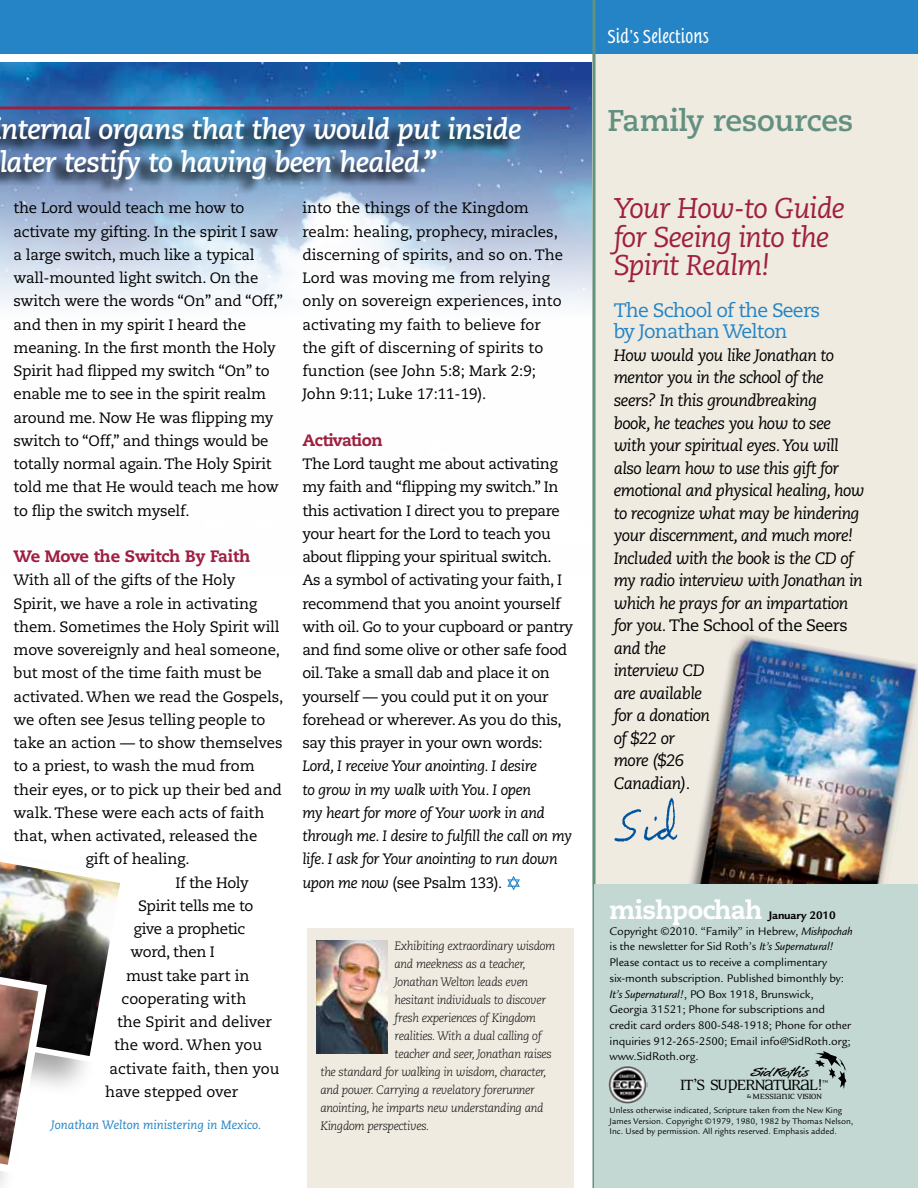
<style>
.page{position:relative;width:918px;height:1188px;background:#fff}
.page>*{position:absolute;margin:0;border:0;box-sizing:border-box;transform-origin:0 0}
.t1{font:700 30px "Caecilia";letter-spacing:-.01em;color:#629081}
.t2{font:italic 700 28.5px/33px "Caecilia";letter-spacing:-.025em;color:#fff}
.t3{font:italic 28.5px/28.5px "Caecilia";letter-spacing:-.025em;color:#9f1f41}
.t4{font:19.5px/21px "Caecilia";letter-spacing:-.04em;color:#2484c6}
.t5{font:19.5px "Tannhauser Plain";letter-spacing:.005em;color:#fff}
.t6{font:16.95px "Eidetic Neo Omni";letter-spacing:-.1em;color:#000}
.t7{font:italic 16.5px/22.5px "Caecilia";letter-spacing:-.03em;color:#000}
.t8{font:800 16.5px "Caecilia";letter-spacing:-.025em;color:#9f1f41}
.t9{font:15px/23.2px "Caecilia";letter-spacing:-.015em;color:#000}
.t10{font:italic 15px/23.2px "Caecilia";letter-spacing:-.025em;color:#000}
.t11{font:13.05px "Pronto";letter-spacing:-.04em;color:#000}
.t12{font:12px/15.8px "Legacy Sans";letter-spacing:-.01em;color:#000}
.t13{font:italic 300 12px "Caecilia";letter-spacing:-.03em;color:#000}
.t14{font:italic 12px "Caecilia";color:#2484c6}
.t15{font:9px/10.5px "Legacy Sans";color:#000}
.t16{font:8.55px "Eidetic Neo Omni";letter-spacing:-.07em;color:#000;scale:1.05 1}
.t17{font:6.6px "Eidetic Neo Omni";color:#000}
.s1{font-style:normal}
.s2{font-family:"Caecilia";font-weight:800;font-size:25.5px;color:#fff}
.s3{font-weight:700}
.s4{font-style:italic}
.s5{font-size:6.45px}
</style>
<div class="page">
<img style="left:0;top:63px;width:592px;height:242px">
<div style="left:593px;top:49px;width:325px;height:837px;background:#efebe1"></div>
<svg style="left:507px;top:876px;width:13px;height:14px"></svg>
<svg style="left:0;top:106px;width:570px;height:4px"></svg>
<div style="left:0;top:0;width:918px;height:54px;background:#2484c6"></div>
<div style="left:307px;top:928px;width:266px;height:260px;background:#efebe1"></div>
<img style="left:317px;top:940px;width:71px;height:113px">
<img style="left:689px;top:634px;width:229px;height:250px">
<svg style="left:592px;top:0;width:4px;height:1188px"></svg>
<div style="left:594px;top:884px;width:324px;height:304px;background:#c3d8d2"></div>
<img style="left:608px;top:1066px;width:40px;height:38px">
<img style="left:614px;top:793px;width:94px;height:66px">
<svg style="left:815px;top:1051px;width:31px;height:38px"></svg>
<img style="left:0;top:862px;width:120px;height:316px">
<svg style="left:0;top:114px;width:517px;height:80px"></svg>
<h2 class="t2" style="left:-1px;top:113px;width:524px">nternal organs that they would put inside later testify to having been healed.”</h2>
<p class="t9" style="left:14px;top:197px;width:271px">the Lord would teach me how to activate my gifting. In the spirit I saw a large switch, much like a typical wall-mounted light switch. On the switch were the words “On” and “Off,” and then in my spirit I heard the meaning. In the first month the Holy Spirit had flipped my switch “On” to enable me to see in the spirit realm around me. Now He was flipping my switch to “Off,” and things would be totally normal again. The Holy Spirit told me that He would teach me how to flip the switch myself.</p>
<p class="t8" style="left:14px;top:546px;width:238px">We Move the Switch By Faith</p>
<p class="t9" style="left:14px;top:569px;width:223px">With all of the gifts of the Holy</p>
<p class="t9" style="left:14px;top:592px;width:245px">Spirit, we have a role in activating</p>
<p class="t9" style="left:14px;top:615px;width:267px">them. Sometimes the Holy Spirit will</p>
<p class="t9" style="left:14px;top:639px;width:268px">move sovereignly and heal someone,</p>
<p class="t9" style="left:14px;top:662px;width:250px">but most of the time faith must be</p>
<p class="t9" style="left:14px;top:685px;width:271px">activated. When we read the Gospels,</p>
<p class="t9" style="left:14px;top:708px;width:253px">we often see Jesus telling people to</p>
<p class="t9" style="left:14px;top:732px;width:270px">take an action — to show themselves</p>
<p class="t9" style="left:14px;top:755px;width:243px">to a priest, to wash the mud from</p>
<p class="t9" style="left:14px;top:778px;width:270px">their eyes, or to pick up their bed and</p>
<p class="t9" style="left:14px;top:801px;width:252px">walk. These were each acts of faith</p>
<p class="t9" style="left:14px;top:825px;width:245px">that, when activated, released the</p>
<p class="t9" style="left:86px;top:848px;width:106px">gift of healing.</p>
<p class="t9" style="left:176px;top:871px;width:75px">If the Holy</p>
<p class="t9" style="left:138px;top:894px;width:117px">Spirit tells me to</p>
<p class="t9" style="left:134px;top:918px;width:113px">give a prophetic</p>
<p class="t9" style="left:131px;top:941px;width:86px">word, then I</p>
<p class="t9" style="left:126px;top:964px;width:125px">must take part in</p>
<p class="t9" style="left:122px;top:987px;width:126px">cooperating with</p>
<p class="t9" style="left:117px;top:1011px;width:156px">the Spirit and deliver</p>
<p class="t9" style="left:114px;top:1034px;width:150px">the word. When you</p>
<p class="t9" style="left:110px;top:1057px;width:171px">activate faith, then you</p>
<p class="t9" style="left:105px;top:1080px;width:135px">have stepped over</p>
<p class="t14" style="left:51px;top:1118px;width:211px">Jonathan Welton ministering in Mexico.</p>
<p class="t9" style="left:302px;top:197px;width:262px">into the things of the Kingdom realm: healing, prophecy, miracles, discerning of spirits, and so on. The Lord was moving me from relying only on sovereign experiences, into activating my faith to believe for the gift of discerning of spirits to function (see John 5:8; Mark 2:9; John 9:11; Luke 17:11-19).</p>
<p class="t8" style="left:302px;top:430px;width:82px">Activation</p>
<p class="t9" style="left:302px;top:453px;width:272px">The Lord taught me about activating my faith and “flipping my switch.” In this activation I direct you to prepare your heart for the Lord to teach you about flipping your spiritual switch.<br>As a symbol of activating your faith, I recommend that you anoint yourself with oil. Go to your cupboard or pantry and find some olive or other safe food oil. Take a small dab and place it on yourself — you could put it on your forehead or wherever. As you do this, say this prayer in your own words:</p>
<p class="t10" style="left:302px;top:755px;width:271px">Lord, I receive Your anointing. I desire<br>to grow in my walk with You. I open<br>my heart for more of Your work in and through me. I desire to fulfill the call on my life. I ask for Your anointing to run down upon me now <span class="s1">(see Psalm 133)</span>.</p>
<p class="t13" style="left:395px;top:940px;width:162px">Exhibiting extraordinary wisdom</p>
<p class="t13" style="left:395px;top:958px;width:133px">and meekness as a teacher,</p>
<p class="t13" style="left:395px;top:976px;width:135px">Jonathan Welton leads even</p>
<p class="t13" style="left:395px;top:994px;width:153px">hesitant individuals to discover</p>
<p class="t13" style="left:395px;top:1012px;width:143px">fresh experiences of Kingdom</p>
<p class="t13" style="left:395px;top:1030px;width:149px">realities. With a dual calling of</p>
<p class="t13" style="left:395px;top:1048px;width:159px">teacher and seer, Jonathan raises</p>
<p class="t13" style="left:320px;top:1066px;width:228px">the standard for walking in wisdom, character,</p>
<p class="t13" style="left:320px;top:1084px;width:216px">and power. Carrying a revelatory forerunner</p>
<p class="t13" style="left:320px;top:1102px;width:225px">anointing, he imparts new understanding and</p>
<p class="t13" style="left:320px;top:1120px;width:110px">Kingdom perspectives.</p>
<h3 class="t5" style="left:608px;top:25px;width:103px">Sid’s Selections</h3>
<h1 class="t1" style="left:608px;top:103px;width:247px">Family resources</h1>
<h2 class="t3" style="left:614px;top:195px;width:233px">Your How-to Guide for Seeing into the<br>Spirit Realm!</h2>
<h3 class="t4" style="left:614px;top:301px;width:208px">The School of the Seers by Jonathan Welton</h3>
<p class="t7" style="left:614px;top:344px;width:252px">How would you like Jonathan to mentor you in the school of the seers? In this groundbreaking<br>book, he teaches you how to see with your spiritual eyes. You will also learn how to use this gift for emotional and physical healing, how to recognize what may be hindering your discernment, and much more!<br>Included with the book is the CD of my radio interview with Jonathan in which he prays for an impartation for you. <span class="s1">The School of the Seers </span>and the<br>interview CD<br>are available<br>for a donation<br>of $22 or<br>more ($26<br>Canadian).</p>
<p class="t12" style="left:610px;top:907px;width:245px"><span class="s2">mishpochah</span> <span class="s3">January 2010<br></span>Copyright ©2010. “Family” in Hebrew, <span class="s4">Mishpochah </span>is the newsletter for Sid Roth’s <span class="s4">It’s Supernatural!<br></span>Please contact us to receive a complimentary six-month subscription. Published bimonthly by:<br><span class="s4">It’s Supernatural!</span>, PO Box 1918, Brunswick, Georgia 31521; Phone for subscriptions and credit card orders 800-548-1918; Phone for other inquiries 912-265-2500; Email info@SidRoth.org; www.SidRoth.org.</p>
<p class="t11" style="left:750px;top:1064px;width:59px">Sid Roth’s</p>
<p class="t6" style="left:679px;top:1073px;width:144px">IT’S SUPERNATURAL!</p>
<p class="t16" style="left:747px;top:1091px;width:73px"><span class="s5">&amp;</span> MESSIANIC VISION</p>
<p class="t17" style="left:822px;top:1078px;width:8px">™</p>
<p class="t15" style="left:610px;top:1105px;width:245px">Unless otherwise indicated, Scripture taken from the New King<br>James Version. Copyright ©1979, 1980, 1982 by Thomas Nelson,<br>Inc. Used by permission. All rights reserved. Emphasis added.</p>
</div>
